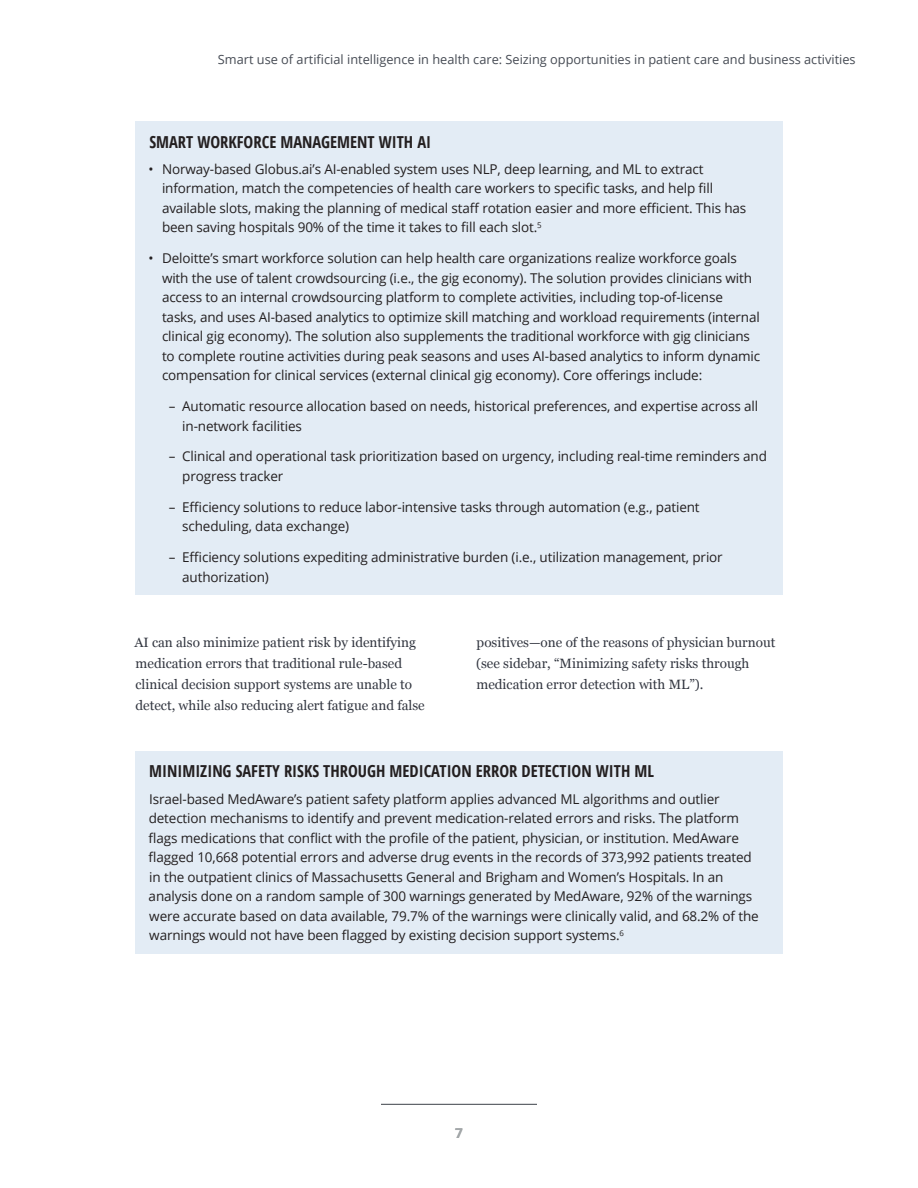
<style>
.page{position:relative;width:918px;height:1188px;background:#fff}
.page>*{position:absolute;margin:0;border:0;box-sizing:border-box;transform-origin:0 0}
.sidebar-h1{font:700 16.5px "Open Sans Condensed";color:#231f20}
.sidebar-body{font:13.5px/19.5px "Open Sans";letter-spacing:-.01em;color:#231f20}
.body-copy{font:13.5px/21px "Georgia";color:#323640}
.page-number{font:700 13.5px "Open Sans";color:#a3a7a9}
.t1{font:12.75px "Open Sans";color:#464b54}
</style>
<div class="page">
<hr style="left:381px;top:1104px;width:156px;height:1px;background:#5f6369">
<div style="left:135px;top:122px;width:648px;height:473px;background:#e3ecf5"></div>
<div style="left:135px;top:751px;width:648px;height:203px;background:#e3ecf5"></div>
<p class="t1" style="left:218px;top:50px;width:639px">Smart use of artificial intelligence in health care: Seizing opportunities in patient care and business activities</p>
<p class="sidebar-h1" style="left:149px;top:130px;width:283px">SMART WORKFORCE MANAGEMENT WITH AI</p>
<p class="sidebar-body" style="left:162px;top:159px;width:586px;text-indent:-14px">• Norway-based Globus.ai’s AI-enabled system uses NLP, deep learning, and ML to extract information, match the competencies of health care workers to specific tasks, and help fill available slots, making the planning of medical staff rotation easier and more efficient. This has been saving hospitals 90% of the time it takes to fill each slot.<sup>5</sup></p>
<p class="sidebar-body" style="left:162px;top:248px;width:600px;text-indent:-14px">• Deloitte’s smart workforce solution can help health care organizations realize workforce goals with the use of talent crowdsourcing (i.e., the gig economy). The solution provides clinicians with access to an internal crowdsourcing platform to complete activities, including top-of-license tasks, and uses AI-based analytics to optimize skill matching and workload requirements (internal clinical gig economy). The solution also supplements the traditional workforce with gig clinicians to complete routine activities during peak seasons and uses AI-based analytics to inform dynamic compensation for clinical services (external clinical gig economy). Core offerings include:</p>
<p class="sidebar-body" style="left:182px;top:396px;width:578px;text-indent:-14px">– Automatic resource allocation based on needs, historical preferences, and expertise across all in-network facilities</p>
<p class="sidebar-body" style="left:182px;top:446px;width:586px;text-indent:-14px">– Clinical and operational task prioritization based on urgency, including real-time reminders and progress tracker</p>
<p class="sidebar-body" style="left:182px;top:497px;width:519px;text-indent:-14px">– Efficiency solutions to reduce labor-intensive tasks through automation (e.g., patient scheduling, data exchange)</p>
<p class="sidebar-body" style="left:182px;top:547px;width:542px;text-indent:-14px">– Efficiency solutions expediting administrative burden (i.e., utilization management, prior authorization)</p>
<p class="body-copy" style="left:134px;top:631px;width:292px">AI can also minimize patient risk by identifying medication errors that traditional rule-based clinical decision support systems are unable to detect, while also reducing alert fatigue and false</p>
<p class="body-copy" style="left:476px;top:631px;width:301px">positives—one of the reasons of physician burnout (see sidebar, “Minimizing safety risks through medication error detection with ML”).</p>
<p class="sidebar-h1" style="left:149px;top:760px;width:506px">MINIMIZING SAFETY RISKS THROUGH MEDICATION ERROR DETECTION WITH ML</p>
<p class="sidebar-body" style="left:149px;top:789px;width:612px">Israel-based MedAware’s patient safety platform applies advanced ML algorithms and outlier detection mechanisms to identify and prevent medication-related errors and risks. The platform flags medications that conflict with the profile of the patient, physician, or institution. MedAware flagged 10,668 potential errors and adverse drug events in the records of 373,992 patients treated in the outpatient clinics of Massachusetts General and Brigham and Women’s Hospitals. In an analysis done on a random sample of 300 warnings generated by MedAware, 92% of the warnings were accurate based on data available, 79.7% of the warnings were clinically valid, and 68.2% of the warnings would not have been flagged by existing decision support systems.<sup>6</sup></p>
<p class="page-number" style="left:455px;top:1123px;width:9px">7</p>
</div>
